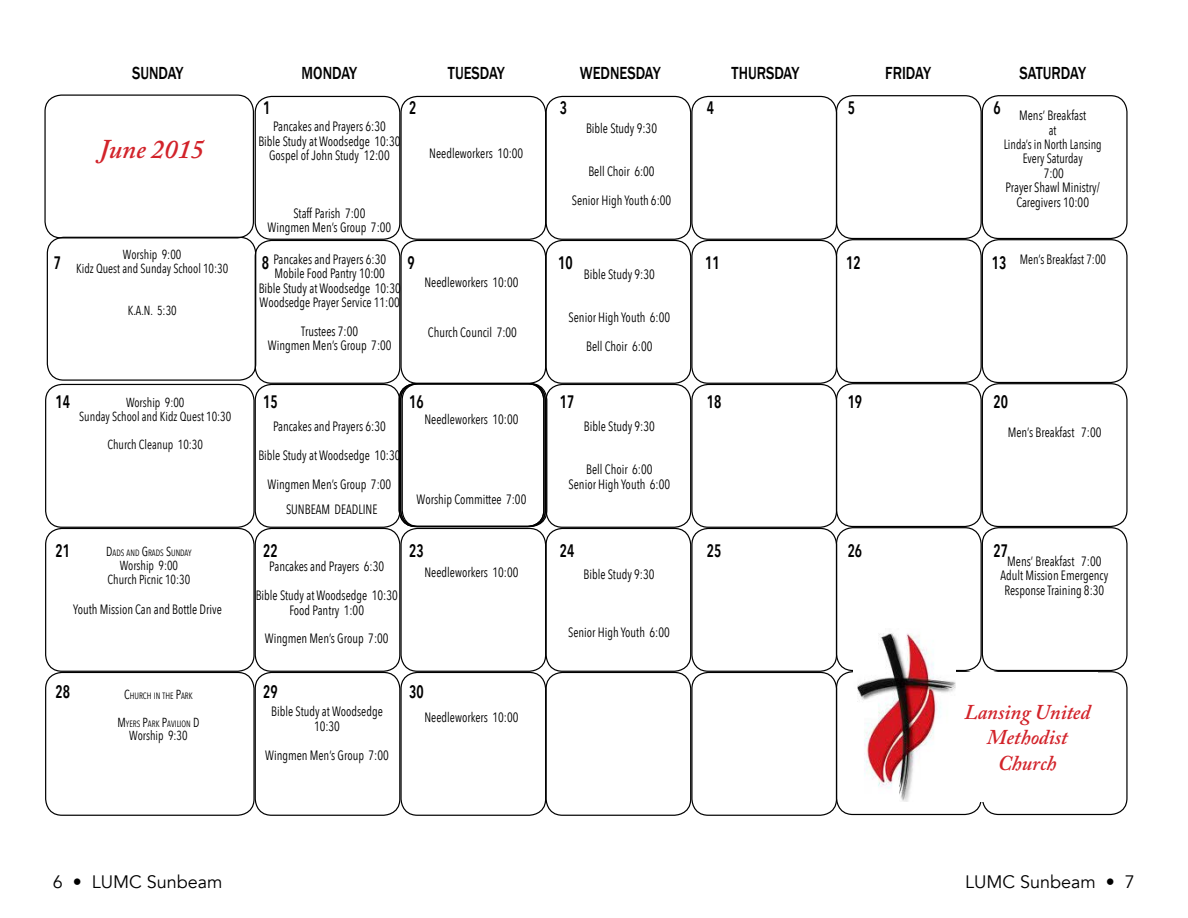
<style>
.page{position:relative;width:1188px;height:918px;background:#fff}
.page>*{position:absolute;margin:0;border:0;box-sizing:border-box;transform-origin:0 0}
.t1{font:italic 600 27px "Adobe Caslon Pro";color:#d2232a}
.t2{font:italic 600 21px/25.2px "Adobe Caslon Pro";color:#d2232a;text-align:center}
.t3{font:600 18px "Avenir Next Condensed";color:#000;scale:.81 1}
.t4{font:500 18px "Franklin Gothic";color:#000;scale:.81 1}
.t5{font:18px "Avenir";color:#000}
.t6{font:13.5px/14.4px "Avenir Next Condensed";color:#000;text-align:center;scale:.9 1}
.t7{font:13.5px "Avenir Next Condensed";color:#000;scale:.87 1}
.t8{font:13.05px/14px "Avenir Next Condensed";color:#000;text-align:center;scale:.9 1}
.t9{font:9.15px "Avenir Next Condensed";color:#000;scale:.9 1}
.s1{font-size:13.05px}
</style>
<div class="page">
<div style="left:546px;top:672px;width:145px;height:144px;border:1px solid #000;border-radius:16px"></div>
<div style="left:691px;top:672px;width:146px;height:144px;border:1px solid #000;border-radius:16px"></div>
<div style="left:546px;top:528px;width:145px;height:144px;border:1px solid #000;border-radius:16px"></div>
<div style="left:691px;top:528px;width:146px;height:144px;border:1px solid #000;border-radius:16px"></div>
<div style="left:691px;top:384px;width:146px;height:144px;border:1px solid #000;border-radius:16px"></div>
<div style="left:546px;top:240px;width:145px;height:144px;border:1px solid #000;border-radius:16px"></div>
<div style="left:691px;top:240px;width:146px;height:144px;border:1px solid #000;border-radius:16px"></div>
<div style="left:546px;top:96px;width:145px;height:144px;border:1px solid #000;border-radius:16px"></div>
<div style="left:691px;top:96px;width:146px;height:144px;border:1px solid #000;border-radius:16px"></div>
<div style="left:836px;top:671px;width:146px;height:144px;border:1px solid #000;border-radius:16px"></div>
<div style="left:836px;top:527px;width:146px;height:144px;border:1px solid #000;border-radius:16px"></div>
<div style="left:836px;top:383px;width:146px;height:144px;border:1px solid #000;border-radius:16px"></div>
<div style="left:836px;top:239px;width:146px;height:144px;border:1px solid #000;border-radius:16px"></div>
<div style="left:836px;top:95px;width:146px;height:144px;border:1px solid #000;border-radius:16px"></div>
<div style="left:982px;top:671px;width:146px;height:144px;border:1px solid #000;border-radius:16px"></div>
<div style="left:982px;top:527px;width:146px;height:144px;border:1px solid #000;border-radius:16px"></div>
<div style="left:982px;top:383px;width:146px;height:144px;border:1px solid #000;border-radius:16px"></div>
<div style="left:982px;top:239px;width:146px;height:144px;border:1px solid #000;border-radius:16px"></div>
<div style="left:982px;top:95px;width:146px;height:144px;border:1px solid #000;border-radius:16px"></div>
<div style="left:45px;top:672px;width:210px;height:144px;border:1px solid #000;border-radius:16px"></div>
<div style="left:255px;top:672px;width:145px;height:144px;border:1px solid #000;border-radius:16px"></div>
<div style="left:400px;top:672px;width:146px;height:144px;border:1px solid #000;border-radius:16px"></div>
<div style="left:45px;top:528px;width:210px;height:144px;border:1px solid #000;border-radius:16px"></div>
<div style="left:255px;top:528px;width:145px;height:144px;border:1px solid #000;border-radius:16px"></div>
<div style="left:400px;top:528px;width:146px;height:144px;border:1px solid #000;border-radius:16px"></div>
<div style="left:45px;top:384px;width:210px;height:144px;border:1px solid #000;border-radius:16px"></div>
<div style="left:255px;top:384px;width:145px;height:144px;border:1px solid #000;border-radius:16px"></div>
<div style="left:399px;top:383px;width:145px;height:144px;border:1px solid #000;border-radius:16px"></div>
<div style="left:47px;top:237px;width:209px;height:144px;border:1px solid #000;border-radius:16px"></div>
<div style="left:255px;top:240px;width:145px;height:144px;border:1px solid #000;border-radius:16px"></div>
<div style="left:400px;top:240px;width:146px;height:144px;border:1px solid #000;border-radius:16px"></div>
<div style="left:44px;top:94px;width:210px;height:144px;border:1px solid #000;border-radius:16px"></div>
<div style="left:255px;top:96px;width:145px;height:144px;border:1px solid #000;border-radius:16px"></div>
<div style="left:400px;top:96px;width:146px;height:144px;border:1px solid #000;border-radius:16px"></div>
<div style="left:546px;top:384px;width:145px;height:144px;border:1px solid #000;border-radius:16px"></div>
<img style="left:853px;top:633px;width:102px;height:169px">
<div style="left:957px;top:672px;width:141px;height:130px;background:#fff"></div>
<h3 class="t4" style="left:132px;top:61px;width:65px">SUNDAY</h3>
<h3 class="t4" style="left:302px;top:61px;width:70px">MONDAY</h3>
<h3 class="t4" style="left:448px;top:61px;width:72px">TUESDAY</h3>
<h3 class="t3" style="left:263px;top:97px;width:11px">1</h3>
<h3 class="t3" style="left:409px;top:97px;width:11px">2</h3>
<h3 class="t3" style="left:560px;top:97px;width:10px">3</h3>
<h3 class="t3" style="left:707px;top:97px;width:10px">4</h3>
<h3 class="t3" style="left:848px;top:97px;width:10px">5</h3>
<h3 class="t3" style="left:993px;top:97px;width:10px">6</h3>
<h3 class="t4" style="left:580px;top:61px;width:101px">WEDNESDAY</h3>
<h3 class="t4" style="left:732px;top:61px;width:85px">THURSDAY</h3>
<h3 class="t4" style="left:885px;top:61px;width:58px">FRIDAY</h3>
<h3 class="t4" style="left:1020px;top:61px;width:83px">SATURDAY</h3>
<p class="t6" style="left:1004px;top:108px;width:110px">Mens’ Breakfast<br>at<br>Linda’s in North Lansing<br>Every Saturday<br>7:00<br>Prayer Shawl Ministry/<br>Caregivers 10:00</p>
<p class="t6" style="left:258px;top:119px;width:159px">Pancakes and Prayers 6:30<br>Bible Study at Woodsedge 10:30<br>Gospel of John Study 12:00</p>
<p class="t6" style="left:586px;top:121px;width:80px">Bible Study 9:30</p>
<p class="t6" style="left:572px;top:157px;width:112px;line-height:28.8px">Bell Choir 6:00<br>Senior High Youth 6:00</p>
<h1 class="t1" style="left:99px;top:133px;width:107px">June 2015</h1>
<p class="t6" style="left:429px;top:146px;width:106px">Needleworkers 10:00</p>
<p class="t6" style="left:268px;top:206px;width:139px">Staff Parish 7:00<br>Wingmen Men’s Group 7:00</p>
<p class="t8" style="left:76px;top:248px;width:171px">Worship 9:00<br>Kidz Quest and Sunday School 10:30</p>
<p class="t8" style="left:128px;top:303px;width:56px">K.A.N. 5:30</p>
<p class="t6" style="left:259px;top:252px;width:159px">Pancakes and Prayers 6:30<br>Mobile Food Pantry 10:00<br>Bible Study at Woodsedge 10:30<br>Woodsedge Prayer Service 11:00</p>
<p class="t6" style="left:268px;top:324px;width:139px">Trustees 7:00<br>Wingmen Men’s Group 7:00</p>
<h3 class="t3" style="left:54px;top:251px;width:11px">7</h3>
<h3 class="t3" style="left:262px;top:251px;width:11px">8</h3>
<h3 class="t3" style="left:408px;top:251px;width:10px">9</h3>
<h3 class="t3" style="left:558px;top:251px;width:20px">10</h3>
<h3 class="t3" style="left:705px;top:251px;width:20px">11</h3>
<h3 class="t3" style="left:846px;top:251px;width:19px">12</h3>
<h3 class="t3" style="left:992px;top:251px;width:19px">13</h3>
<p class="t6" style="left:584px;top:267px;width:80px">Bible Study 9:30</p>
<p class="t6" style="left:424px;top:275px;width:106px">Needleworkers 10:00</p>
<p class="t6" style="left:569px;top:310px;width:114px">Senior High Youth 6:00</p>
<p class="t6" style="left:428px;top:325px;width:101px">Church Council 7:00</p>
<p class="t6" style="left:586px;top:339px;width:75px">Bell Choir 6:00</p>
<p class="t7" style="left:1020px;top:251px;width:101px">Men’s Breakfast 7:00</p>
<h3 class="t3" style="left:56px;top:391px;width:20px">14</h3>
<h3 class="t3" style="left:263px;top:391px;width:20px">15</h3>
<h3 class="t3" style="left:409px;top:391px;width:19px">16</h3>
<h3 class="t3" style="left:560px;top:391px;width:20px">17</h3>
<h3 class="t3" style="left:707px;top:391px;width:20px">18</h3>
<h3 class="t3" style="left:848px;top:391px;width:19px">19</h3>
<h3 class="t3" style="left:993px;top:391px;width:19px">20</h3>
<p class="t8" style="left:79px;top:395px;width:171px">Worship 9:00<br>Sunday School and Kidz Quest 10:30</p>
<p class="t8" style="left:107px;top:437px;width:108px">Church Cleanup 10:30</p>
<p class="t6" style="left:424px;top:412px;width:106px">Needleworkers 10:00</p>
<p class="t6" style="left:584px;top:419px;width:80px">Bible Study 9:30</p>
<p class="t6" style="left:569px;top:462px;width:114px">Bell Choir 6:00<br>Senior High Youth 6:00</p>
<p class="t6" style="left:258px;top:412px;width:159px;line-height:28.8px">Pancakes and Prayers 6:30<br>Bible Study at Woodsedge 10:30<br>Wingmen Men’s Group 7:00</p>
<p class="t6" style="left:1008px;top:425px;width:106px">Men’s Breakfast 7:00</p>
<p class="t6" style="left:417px;top:492px;width:123px">Worship Committee 7:00</p>
<p class="t6" style="left:286px;top:502px;width:103px">SUNBEAM DEADLINE</p>
<h3 class="t3" style="left:56px;top:539px;width:20px">21</h3>
<h3 class="t3" style="left:263px;top:539px;width:20px">22</h3>
<h3 class="t3" style="left:409px;top:539px;width:19px">23</h3>
<h3 class="t3" style="left:560px;top:539px;width:20px">24</h3>
<h3 class="t3" style="left:707px;top:539px;width:20px">25</h3>
<h3 class="t3" style="left:848px;top:539px;width:19px">26</h3>
<h3 class="t3" style="left:993px;top:539px;width:19px">27</h3>
<p class="t9" style="left:106px;top:547px;width:96px"><span class="s1">D</span>ADS AND <span class="s1">G</span>RADS <span class="s1">S</span>UNDAY</p>
<p class="t8" style="left:108px;top:558px;width:93px">Worship 9:00<br>Church Picnic 10:30</p>
<p class="t6" style="left:1000px;top:554px;width:121px">Mens’ Breakfast 7:00<br>Adult Mission Emergency<br>Response Training 8:30</p>
<p class="t6" style="left:256px;top:552px;width:159px;line-height:28.8px">Pancakes and Prayers 6:30<br>Bible Study at Woodsedge 10:30</p>
<p class="t6" style="left:265px;top:596px;width:139px;line-height:28.8px">Food Pantry 1:00<br>Wingmen Men’s Group 7:00</p>
<p class="t6" style="left:424px;top:565px;width:106px">Needleworkers 10:00</p>
<p class="t6" style="left:583px;top:567px;width:80px">Bible Study 9:30</p>
<p class="t6" style="left:73px;top:602px;width:167px">Youth Mission Can and Bottle Drive</p>
<p class="t6" style="left:568px;top:625px;width:114px">Senior High Youth 6:00</p>
<h3 class="t3" style="left:56px;top:681px;width:20px">28</h3>
<h3 class="t3" style="left:263px;top:681px;width:20px">29</h3>
<h3 class="t3" style="left:409px;top:681px;width:19px">30</h3>
<p class="t9" style="left:124px;top:690px;width:78px"><span class="s1">C</span>HURCH IN THE <span class="s1">P</span>ARK</p>
<p class="t9" style="left:118px;top:718px;width:93px"><span class="s1">M</span>YERS <span class="s1">P</span>ARK <span class="s1">P</span>AVILION <span class="s1">D</span></p>
<p class="t8" style="left:129px;top:729px;width:66px">Worship 9:30</p>
<p class="t6" style="left:271px;top:704px;width:125px">Bible Study at Woodsedge<br>10:30</p>
<p class="t6" style="left:265px;top:748px;width:139px">Wingmen Men’s Group 7:00</p>
<p class="t6" style="left:424px;top:710px;width:106px">Needleworkers 10:00</p>
<h2 class="t2" style="left:964px;top:699px;width:128px">Lansing United<br>Methodist<br>Church</h2>
<h3 class="t5" style="left:53px;top:871px;width:171px">6 • LUMC Sunbeam</h3>
<h3 class="t5" style="left:965px;top:871px;width:171px">LUMC Sunbeam • 7</h3>
</div>
